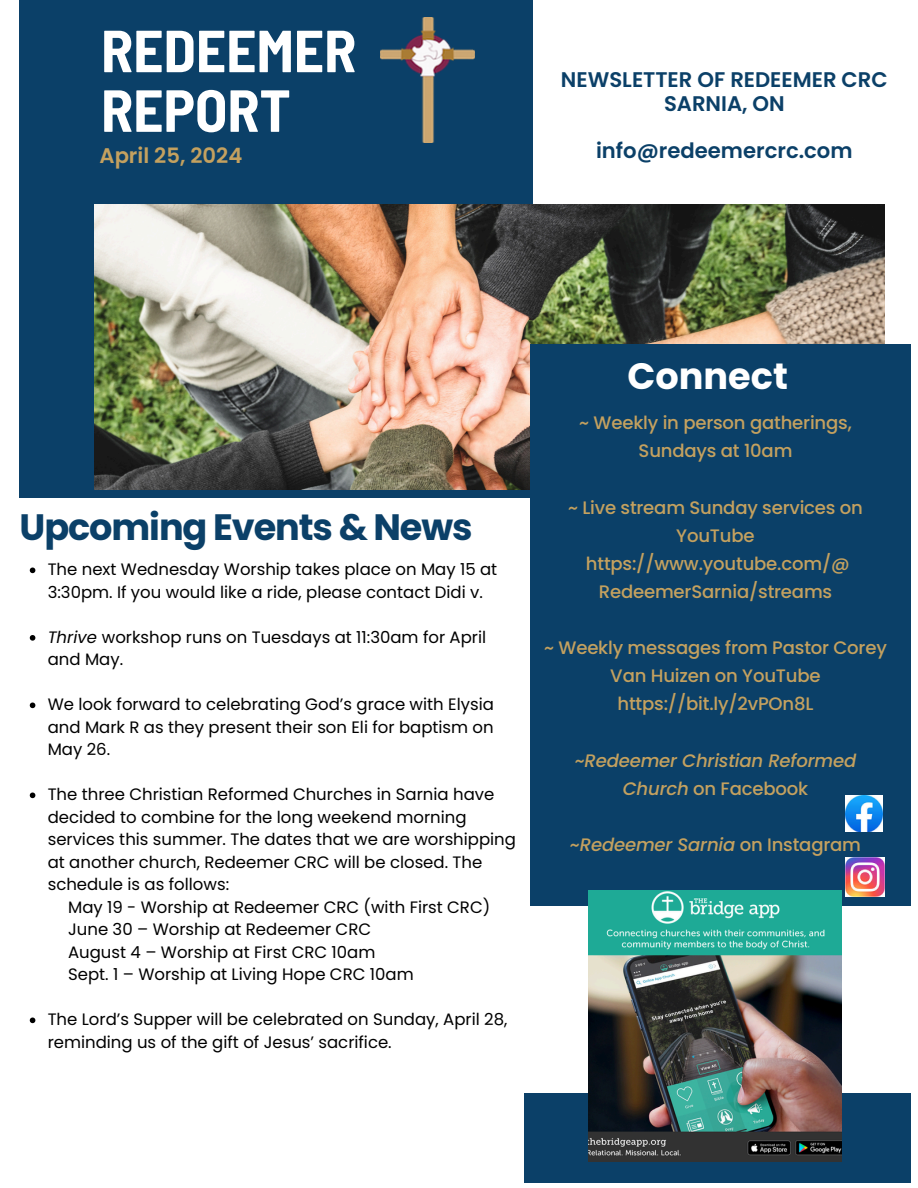
<style>
.page{position:relative;width:918px;height:1188px;background:#fff}
.page>*{position:absolute;margin:0;border:0;box-sizing:border-box;transform-origin:0 0}
.t1{font:700 semi-condensed 59.25px/59.7px "Barlow";color:#fff}
.t2{font:700 36.75px "Poppins";letter-spacing:-.03em;color:#0b4068}
.t3{font:700 36.75px "Poppins";color:#fff}
.t4{font:600 21.15px/23.7px "Poppins";color:#0b4068;text-align:center}
.t5{font:600 21.15px "Poppins";color:#c4a15f}
.t6{font:500 18.15px/28.2px "Poppins";letter-spacing:-.01em;color:#c4a15f;text-align:center}
.t7{font:italic 500 18.15px/28.2px "Poppins";letter-spacing:-.01em;color:#c4a15f;text-align:center}
.t8{font:16.5px/22.5px "Poppins";color:#000}
.s1{font-style:italic}
.s2{font-style:normal}
</style>
<div class="page">
<div style="left:20px;top:0;width:513px;height:498px;background:#0b4068"></div>
<img style="left:95px;top:205px;width:790px;height:284px">
<div style="left:530px;top:344px;width:380px;height:561px;background:#0b4068"></div>
<div style="left:524px;top:1093px;width:386px;height:90px;background:#0b4068"></div>
<img style="left:380px;top:18px;width:95px;height:125px">
<img style="left:845px;top:858px;width:40px;height:39px">
<img style="left:845px;top:796px;width:38px;height:36px">
<img style="left:589px;top:890px;width:253px;height:272px">
<svg style="left:30px;top:568px;width:5px;height:5px"></svg>
<svg style="left:30px;top:635px;width:5px;height:6px"></svg>
<svg style="left:30px;top:703px;width:5px;height:5px"></svg>
<svg style="left:30px;top:793px;width:5px;height:5px"></svg>
<svg style="left:30px;top:1018px;width:5px;height:5px"></svg>
<p class="t1" style="left:101px;top:19px;width:257px">REDEEMER<br>REPORT</p>
<p class="t5" style="left:100px;top:141px;width:144px">April 25, 2024</p>
<p class="t4" style="left:561px;top:68px;width:328px">NEWSLETTER OF REDEEMER CRC<br>SARNIA, ON</p>
<p class="t4" style="left:596px;top:139px;width:258px">info@redeemercrc.com</p>
<p class="t2" style="left:20px;top:501px;width:454px">Upcoming Events &amp; News</p>
<p class="t8" style="left:48px;top:558px;width:451px">The next Wednesday Worship takes place on May 15 at<br>3:30pm. If you would like a ride, please contact Didi v.</p>
<p class="t8" style="left:48px;top:626px;width:440px"><span class="s1">Thrive</span> workshop runs on Tuesdays at 11:30am for April and May.</p>
<h5 class="t8" style="left:48px;top:693px;width:448px;text-align:justify">We look forward to celebrating God’s grace with Elysia and Mark R as they present their son Eli for baptism on May 26.</h5>
<h5 class="t8" style="left:48px;top:783px;width:470px">The three Christian Reformed Churches in Sarnia have decided to combine for the long weekend morning services this summer. The dates that we are worshipping at another church, Redeemer CRC will be closed. The schedule is as follows:</h5>
<h5 class="t8" style="left:68px;top:896px;width:424px">May 19 - Worship at Redeemer CRC (with First CRC)</h5>
<h5 class="t8" style="left:68px;top:918px;width:305px">June 30 – Worship at Redeemer CRC</h5>
<h5 class="t8" style="left:68px;top:941px;width:309px">August 4 – Worship at First CRC 10am</h5>
<h2 class="t8" style="left:68px;top:963px;width:347px">Sept. 1 – Worship at Living Hope CRC 10am</h2>
<p class="t8" style="left:48px;top:1008px;width:461px">The Lord’s Supper will be celebrated on Sunday, April 28, reminding us of the gift of Jesus’ sacrifice.</p>
<p class="t3" style="left:628px;top:350px;width:162px">Connect</p>
<p class="t6" style="left:579px;top:409px;width:274px">~ Weekly in person gatherings,<br>Sundays at 10am</p>
<p class="t6" style="left:568px;top:493px;width:296px">~ Live stream Sunday services on<br>YouTube https://www.youtube.com/@<br>RedeemerSarnia/streams</p>
<p class="t6" style="left:544px;top:634px;width:344px">~ Weekly messages from Pastor Corey<br>Van Huizen on YouTube https://bit.ly/2vPOn8L</p>
<p class="t7" style="left:575px;top:746px;width:283px"><span class="s2">~</span>Redeemer Christian Reformed<br>Church <span class="s2">on Facebook</span></p>
<p class="t7" style="left:570px;top:831px;width:293px"><span class="s2">~</span>Redeemer Sarnia <span class="s2">on Instagram</span></p>
</div>
